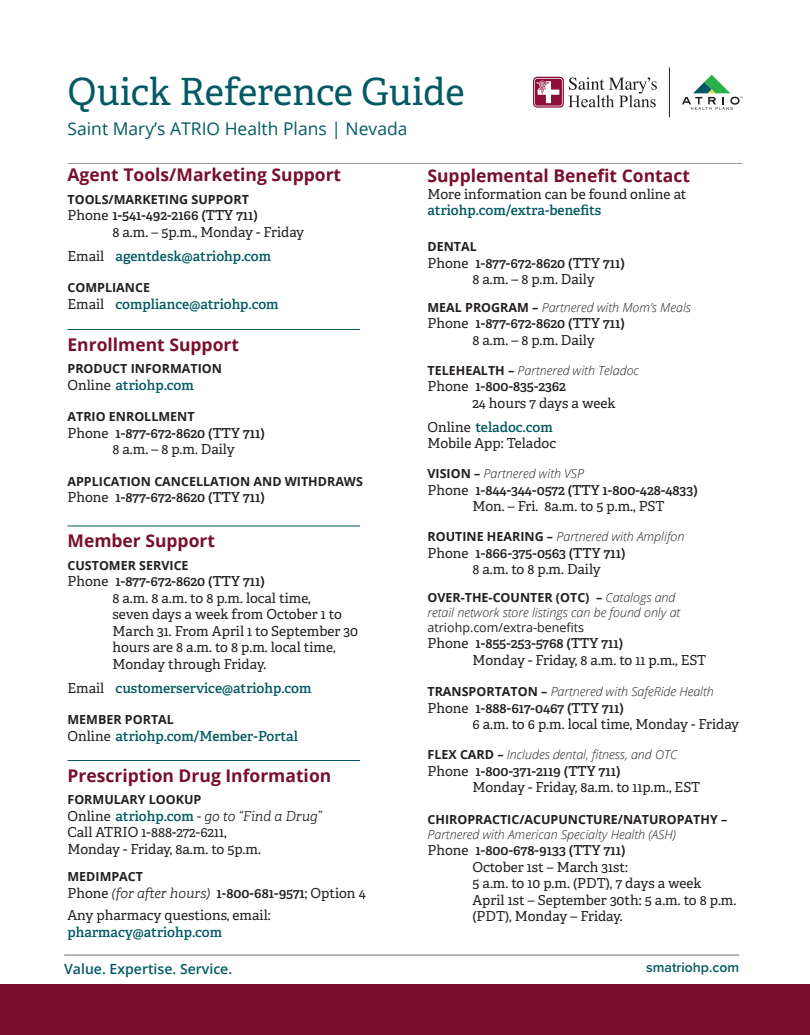
<style>
.page{position:relative;width:810px;height:1035px;background:#fff}
.page>*{position:absolute;margin:0;border:0;box-sizing:border-box;transform-origin:0 0}
.t1{font:37.5px "Adelle";color:#035a64}
.t2{font:700 17.5px "Open Sans";color:#780f2e}
.t3{font:17.5px "Open Sans";color:#035a64}
.t4{font:600 14px "Open Sans";color:#035a64}
.t5{font:600 14px "Proxima Nova";color:#035a64}
.t6{font:13.75px/16.5px "Adelle";color:#231f20}
.t7{font:600 13.75px/16.5px "Adelle";color:#231f20}
.t8{font:600 13.75px "Adelle";color:#035a64}
.t9{font:italic 300 13.75px "Adelle";color:#231f20}
.t10{font:italic 300 12.5px/15px "Open Sans";color:#231f20}
.t11{font:700 12.5px "Open Sans";color:#231f20}
.s1{font-weight:400}
.s2{font-weight:400;color:#231f20}
.s3{font-weight:400;font-style:normal}
.s4{font-weight:600;font-style:normal;color:#035a64}
.s5{font-weight:600;font-style:normal}
.s6{font-weight:600;color:#035a64}
.s7{font-weight:700;font-style:normal}
.s8{font-weight:600}
</style>
<div class="page">
<hr style="left:68px;top:329px;width:292px;height:1px;background:#035a64">
<hr style="left:68px;top:526px;width:292px;height:1px;background:#035a64">
<hr style="left:68px;top:760px;width:292px;height:1px;background:#035a64">
<hr style="left:64px;top:955px;width:675px;height:1px;background:#6c6d70">
<div style="left:0;top:985px;width:810px;height:50px;background:#780f2e"></div>
<hr style="left:68px;top:163px;width:674px;height:1px;background:#96989b">
<svg style="left:682px;top:75px;width:60px;height:35px"></svg>
<hr style="left:669px;top:68px;width:1px;height:49px;background:#231f20">
<svg style="left:533px;top:76px;width:124px;height:32px"></svg>
<p class="t1" style="left:68px;top:68px;width:399px">Quick Reference Guide</p>
<p class="t3" style="left:68px;top:116px;width:342px">Saint Mary’s ATRIO Health Plans | Nevada</p>
<p class="t2" style="left:68px;top:163px;width:275px">Agent Tools/Marketing Support</p>
<p class="t11" style="left:68px;top:190px;width:183px">TOOLS/MARKETING SUPPORT</p>
<p class="t7" style="left:68px;top:207px;width:192px"><span class="s1">Phone</span> 1-541-492-2166 (TTY 711)</p>
<p class="t6" style="left:112px;top:224px;width:193px">8 a.m. – 5p.m., Monday - Friday</p>
<p class="t8" style="left:68px;top:247px;width:205px"><span class="s2">Email</span> agentdesk@atriohp.com</p>
<p class="t11" style="left:68px;top:279px;width:84px">COMPLIANCE</p>
<p class="t8" style="left:68px;top:295px;width:213px"><span class="s2">Email</span> compliance@atriohp.com</p>
<p class="t2" style="left:68px;top:332px;width:173px">Enrollment Support</p>
<p class="t11" style="left:68px;top:360px;width:156px">PRODUCT INFORMATION</p>
<p class="t8" style="left:68px;top:376px;width:128px"><span class="s2">Online</span> atriohp.com</p>
<p class="t11" style="left:68px;top:408px;width:129px">ATRIO ENROLLMENT</p>
<p class="t7" style="left:68px;top:425px;width:199px"><span class="s1">Phone</span> 1-877-672-8620 (TTY 711)</p>
<p class="t6" style="left:112px;top:441px;width:124px">8 a.m. – 8 p.m. Daily</p>
<p class="t11" style="left:68px;top:472px;width:297px">APPLICATION CANCELLATION AND WITHDRAWS</p>
<p class="t7" style="left:68px;top:489px;width:199px"><span class="s1">Phone</span> 1-877-672-8620 (TTY 711)</p>
<p class="t2" style="left:68px;top:529px;width:149px">Member Support</p>
<p class="t11" style="left:68px;top:556px;width:123px">CUSTOMER SERVICE</p>
<p class="t7" style="left:68px;top:573px;width:199px"><span class="s1">Phone</span> 1-877-672-8620 (TTY 711)</p>
<p class="t6" style="left:112px;top:590px;width:247px">8 a.m. 8 a.m. to 8 p.m. local time,<br>seven days a week from October 1 to<br>March 31. From April 1 to September 30 hours are 8 a.m. to 8 p.m. local time,<br>Monday through Friday.</p>
<p class="t8" style="left:68px;top:679px;width:246px"><span class="s2">Email</span> customerservice@atriohp.com</p>
<p class="t11" style="left:68px;top:711px;width:108px">MEMBER PORTAL</p>
<p class="t8" style="left:68px;top:727px;width:232px"><span class="s2">Online</span> atriohp.com/Member-Portal</p>
<p class="t2" style="left:68px;top:763px;width:265px">Prescription Drug Information</p>
<p class="t11" style="left:68px;top:791px;width:135px">FORMULARY LOOKUP</p>
<p class="t9" style="left:68px;top:808px;width:256px"><span class="s3">Online</span> <span class="s4">atriohp.com</span> - go to “Find a Drug”</p>
<p class="t6" style="left:68px;top:824px;width:195px">Call ATRIO 1-888-272-6211,<br>Monday - Friday, 8a.m. to 5p.m.</p>
<p class="t11" style="left:68px;top:868px;width:77px">MEDIMPACT</p>
<p class="t9" style="left:68px;top:885px;width:300px"><span class="s3">Phone</span> (for after hours) <span class="s5">1-800-681-9571</span><span class="s3">; Option 4</span></p>
<p class="t6" style="left:68px;top:907px;width:205px">Any pharmacy questions, email: <span class="s6">pharmacy@atriohp.com</span></p>
<p class="t2" style="left:428px;top:164px;width:264px">Supplemental Benefit Contact</p>
<p class="t6" style="left:428px;top:186px;width:261px">More information can be found online at <span class="s6">atriohp.com/extra-benefits</span></p>
<p class="t11" style="left:428px;top:238px;width:51px">DENTAL</p>
<p class="t7" style="left:428px;top:255px;width:199px"><span class="s1">Phone</span> 1-877-672-8620 (TTY 711)</p>
<p class="t6" style="left:472px;top:272px;width:124px">8 a.m. – 8 p.m. Daily</p>
<p class="t10" style="left:428px;top:300px;width:265px"><span class="s7">MEAL PROGRAM –</span> Partnered with Mom’s Meals</p>
<p class="t7" style="left:428px;top:316px;width:199px"><span class="s1">Phone</span> 1-877-672-8620 (TTY 711)</p>
<p class="t6" style="left:472px;top:332px;width:124px">8 a.m. – 8 p.m. Daily</p>
<p class="t10" style="left:428px;top:363px;width:213px"><span class="s7">TELEHEALTH –</span> Partnered with Teladoc</p>
<p class="t7" style="left:428px;top:379px;width:140px"><span class="s1">Phone</span> 1-800-835-2362</p>
<p class="t6" style="left:428px;top:391px;width:190px;line-height:24px;text-indent:45px">24 hours 7 days a week<br>Online <span class="s6">teladoc.com</span></p>
<p class="t6" style="left:428px;top:436px;width:130px">Mobile App: Teladoc</p>
<p class="t10" style="left:428px;top:466px;width:158px"><span class="s7">VISION –</span> Partnered with VSP</p>
<p class="t7" style="left:472px;top:482px;width:227px;text-indent:-45px"><span class="s1">Phone</span> 1-844-344-0572 (TTY 1-800-428-4833)<br><span class="s1">Mon. – Fri. 8a.m. to 5 p.m., PST</span></p>
<p class="t10" style="left:428px;top:529px;width:258px"><span class="s7">ROUTINE HEARING –</span> Partnered with Amplifon</p>
<p class="t6" style="left:472px;top:545px;width:154px;text-indent:-45px">Phone <span class="s8">1-866-375-0563 (TTY 711)<br></span>8 a.m. to 8 p.m. Daily</p>
<p class="t10" style="left:428px;top:590px;width:254px"><span class="s7">OVER-THE-COUNTER (OTC) –</span> Catalogs and retail network store listings can be found only at <span class="s3">atriohp.com/extra-benefits</span></p>
<p class="t7" style="left:428px;top:636px;width:197px"><span class="s1">Phone</span> 1-855-253-5768 (TTY 711)</p>
<p class="t6" style="left:472px;top:652px;width:235px">Monday - Friday, 8 a.m. to 11 p.m., EST</p>
<p class="t10" style="left:428px;top:684px;width:288px"><span class="s7">TRANSPORTATON –</span> Partnered with SafeRide Health</p>
<p class="t6" style="left:472px;top:700px;width:268px;text-indent:-45px">Phone <span class="s8">1-888-617-0467 (TTY 711)<br></span>6 a.m. to 6 p.m. local time, Monday - Friday</p>
<p class="t10" style="left:428px;top:747px;width:251px"><span class="s7">FLEX CARD –</span> Includes dental, fitness, and OTC</p>
<p class="t7" style="left:428px;top:763px;width:195px"><span class="s1">Phone</span> 1-800-371-2119 (TTY 711)</p>
<p class="t6" style="left:472px;top:780px;width:229px">Monday - Friday, 8a.m. to 11p.m., EST</p>
<p class="t10" style="left:428px;top:812px;width:301px"><span class="s7">CHIROPRACTIC/ACUPUNCTURE/NATUROPATHY –<br></span>Partnered with American Specialty Health (ASH)</p>
<p class="t6" style="left:472px;top:843px;width:231px;text-indent:-45px">Phone <span class="s8">1-800-678-9133 (TTY 711)<br></span>October 1st – March 31st:<br>5 a.m. to 10 p.m. (PDT), 7 days a week</p>
<p class="t6" style="left:473px;top:892px;width:265px">April 1st – September 30th: 5 a.m. to 8 p.m. (PDT), Monday – Friday.</p>
<p class="t4" style="left:64px;top:959px;width:170px">Value. Expertise. Service.</p>
<p class="t5" style="left:646px;top:957px;width:94px">smatriohp.com</p>
</div>
